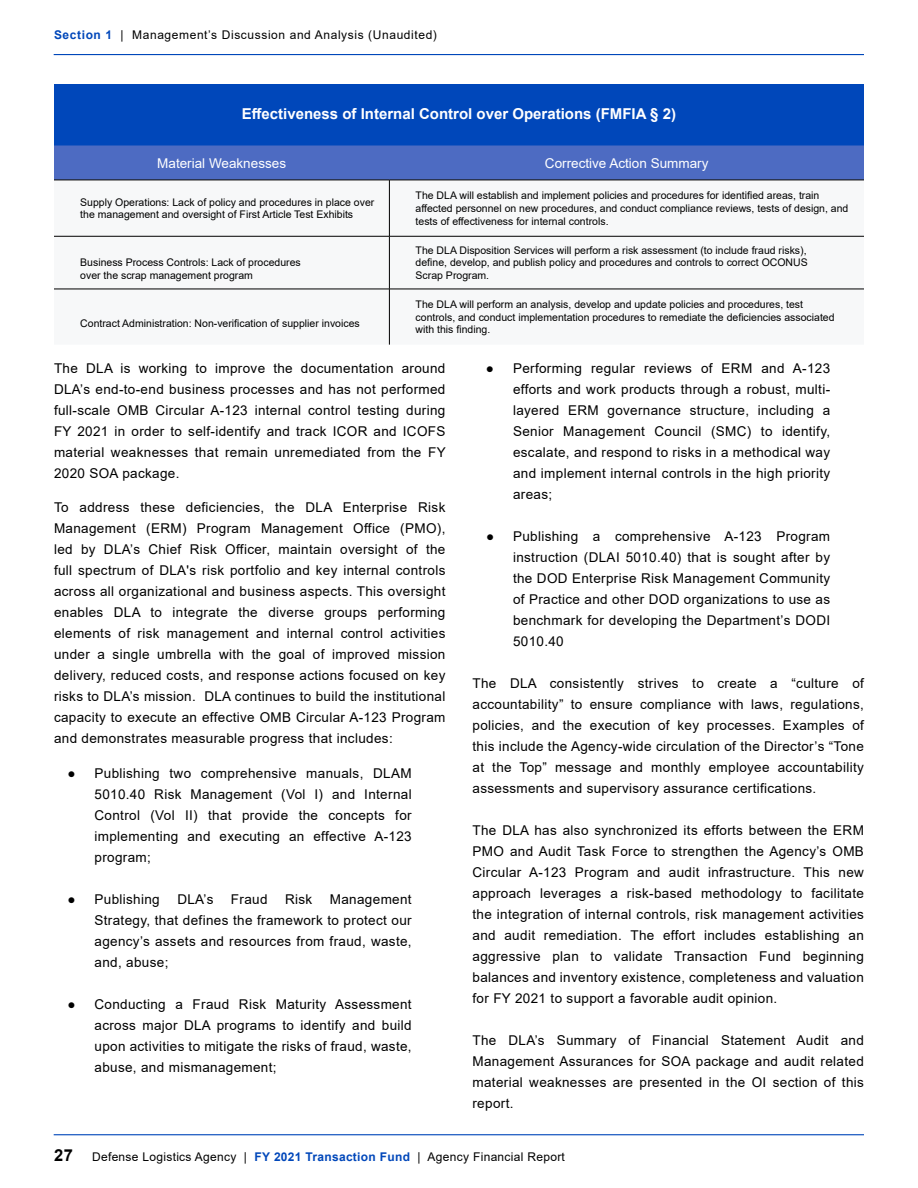
<style>
.page{position:relative;width:918px;height:1188px;background:#fff}
.page>*{position:absolute;margin:0;border:0;box-sizing:border-box;transform-origin:0 0}
.t1{font:700 15px "Arial";color:#fff}
.t2{font:13.5px/21px "Arial";letter-spacing:.025em;color:#000;text-align:justify}
.t3{font:13.5px "Arial";color:#fff}
.t4{font:12px "Arial";letter-spacing:.025em;color:#000}
.t5{font:12px "Arial";letter-spacing:.05em;color:#000}
.t6{font:10.5px/12.6px "Arial";color:#000}
.s1{font-weight:700;color:#0047ba}
.s2{font-family:"Arial Narrow"}
.s3{font-weight:700;font-size:16.5px}
</style>
<div class="page">
<hr style="left:54px;top:54px;width:810px;height:1px;background:#0047ba">
<hr style="left:54px;top:1134px;width:810px;height:1px;background:#0047ba">
<div style="left:54px;top:84px;width:810px;height:62px;background:#0047ba"></div>
<div style="left:54px;top:146px;width:810px;height:34px;background:#4d6bc2"></div>
<svg style="left:54px;top:181px;width:810px;height:164px"></svg>
<hr style="left:389px;top:289px;width:1px;height:56px;background:#000">
<hr style="left:54px;top:180px;width:335px;height:1px;background:#000">
<hr style="left:389px;top:180px;width:475px;height:1px;background:#000">
<hr style="left:389px;top:180px;width:1px;height:56px;background:#000">
<hr style="left:54px;top:236px;width:335px;height:1px;background:#000">
<hr style="left:389px;top:236px;width:475px;height:1px;background:#000">
<hr style="left:389px;top:236px;width:1px;height:53px;background:#000">
<hr style="left:54px;top:289px;width:335px;height:1px;background:#000">
<hr style="left:389px;top:289px;width:475px;height:1px;background:#000">
<p class="t5" style="left:54px;top:27px;width:384px"><span class="s1">Section 1</span> | Management’s Discussion and Analysis (Unaudited)</p>
<p class="t1" style="left:242px;top:103px;width:436px">Effectiveness of Internal Control over Operations (FMFIA § 2)</p>
<p class="t3" style="left:157px;top:154px;width:130px">Material Weaknesses</p>
<p class="t3" style="left:545px;top:154px;width:165px">Corrective Action Summary</p>
<p class="t6" style="left:80px;top:196px;width:296px">Supply Operations: Lack of policy and procedures in place over the management and oversight of First Article Test Exhibits</p>
<p class="t6" style="left:416px;top:189px;width:434px">The DLA will establish and implement policies and procedures for identified areas, train affected personnel on new procedures, and conduct compliance reviews, tests of design, and tests of effectiveness for internal controls.</p>
<p class="t6" style="left:80px;top:256px;width:222px">Business Process Controls: Lack of procedures over the scrap management program</p>
<p class="t6" style="left:416px;top:244px;width:394px;text-align:justify">The DLA Disposition Services will perform a risk assessment (to include fraud risks), define, develop, and publish policy and procedures and controls to correct OCONUS Scrap Program.</p>
<p class="t6" style="left:416px;top:298px;width:421px">The DLA will perform an analysis, develop and update policies and procedures, test controls, and conduct implementation procedures to remediate the deficiencies associated with this finding.</p>
<p class="t2" style="left:54px;top:357px;width:393px">The DLA is working to improve the documentation around DLA’s end-to-end business processes and has not performed full-scale OMB Circular A-123 internal control testing during FY 2021 in order to self-identify and track ICOR and ICOFS material weaknesses that remain unremediated from the FY 2020 SOA package.</p>
<p class="t2" style="left:54px;top:497px;width:393px">To address these deficiencies, the DLA Enterprise Risk Management (ERM) Program Management Office (PMO), led by DLA’s Chief Risk Officer, maintain oversight of the full spectrum of DLA's risk portfolio and key internal controls across all organizational and business aspects. This oversight enables DLA to integrate the diverse groups performing elements of risk management and internal control activities under a single umbrella with the goal of improved mission delivery, reduced costs, and response actions focused on key risks to DLA’s mission. DLA continues to build the institutional capacity to execute an effective OMB Circular A-123 Program and demonstrates measurable progress that includes:</p>
<p class="t2" style="left:94px;top:763px;width:319px;text-indent:-27px"><span class="s2">●</span> Publishing two comprehensive manuals, DLAM 5010.40 Risk Management (Vol I) and Internal Control (Vol II) that provide the concepts for implementing and executing an effective A-123 program;</p>
<p class="t2" style="left:68px;top:889px;width:94px"><span class="s2">●</span> Publishing</p>
<p class="t2" style="left:177px;top:889px;width:38px">DLA’s</p>
<p class="t2" style="left:231px;top:889px;width:38px">Fraud</p>
<p class="t2" style="left:285px;top:889px;width:29px">Risk</p>
<p class="t6" style="left:80px;top:317px;width:281px">Contract Administration: Non-verification of supplier invoices</p>
<p class="t2" style="left:513px;top:358px;width:319px;text-indent:-27px"><span class="s2">●</span> Performing regular reviews of ERM and A-123 efforts and work products through a robust, multi&shy;layered ERM governance structure, including a Senior Management Council (SMC) to identify, escalate, and respond to risks in a methodical way and implement internal controls in the high priority areas;</p>
<p class="t2" style="left:513px;top:526px;width:319px;text-indent:-27px"><span class="s2">●</span> Publishing a comprehensive A-123 Program instruction (DLAI 5010.40) that is sought after by the DOD Enterprise Risk Management Community of Practice and other DOD organizations to use as benchmark for developing the Department’s DODI 5010.40</p>
<p class="t2" style="left:472px;top:673px;width:393px">The DLA consistently strives to create a “culture of accountability” to ensure compliance with laws, regulations, policies, and the execution of key processes. Examples of this include the Agency-wide circulation of the Director’s “Tone at the Top” message and monthly employee accountability assessments and supervisory assurance certifications.</p>
<p class="t2" style="left:472px;top:820px;width:393px">The DLA has also synchronized its efforts between the ERM PMO and Audit Task Force to strengthen the Agency’s OMB Circular A-123 Program and audit infrastructure. This new approach leverages a risk-based methodology to facilitate the integration of internal controls, risk management activities and audit remediation. The effort includes establishing an aggressive plan to validate Transaction Fund beginning balances and inventory existence, completeness and valuation for FY 2021 to support a favorable audit opinion.</p>
<p class="t2" style="left:472px;top:1030px;width:393px">The DLA’s Summary of Financial Statement Audit and Management Assurances for SOA package and audit related material weaknesses are presented in the OI section of this report.</p>
<p class="t2" style="left:94px;top:889px;width:319px;text-indent:235px">Management Strategy, that defines the framework to protect our agency’s assets and resources from fraud, waste, and, abuse;</p>
<p class="t2" style="left:94px;top:994px;width:319px;text-indent:-27px"><span class="s2">●</span> Conducting a Fraud Risk Maturity Assessment across major DLA programs to identify and build upon activities to mitigate the risks of fraud, waste, abuse, and mismanagement;</p>
<p class="t4" style="left:54px;top:1148px;width:512px"><span class="s3">27</span> Defense Logistics Agency | <span class="s1">FY 2021 Transaction Fund</span> | Agency Financial Report</p>
</div>
